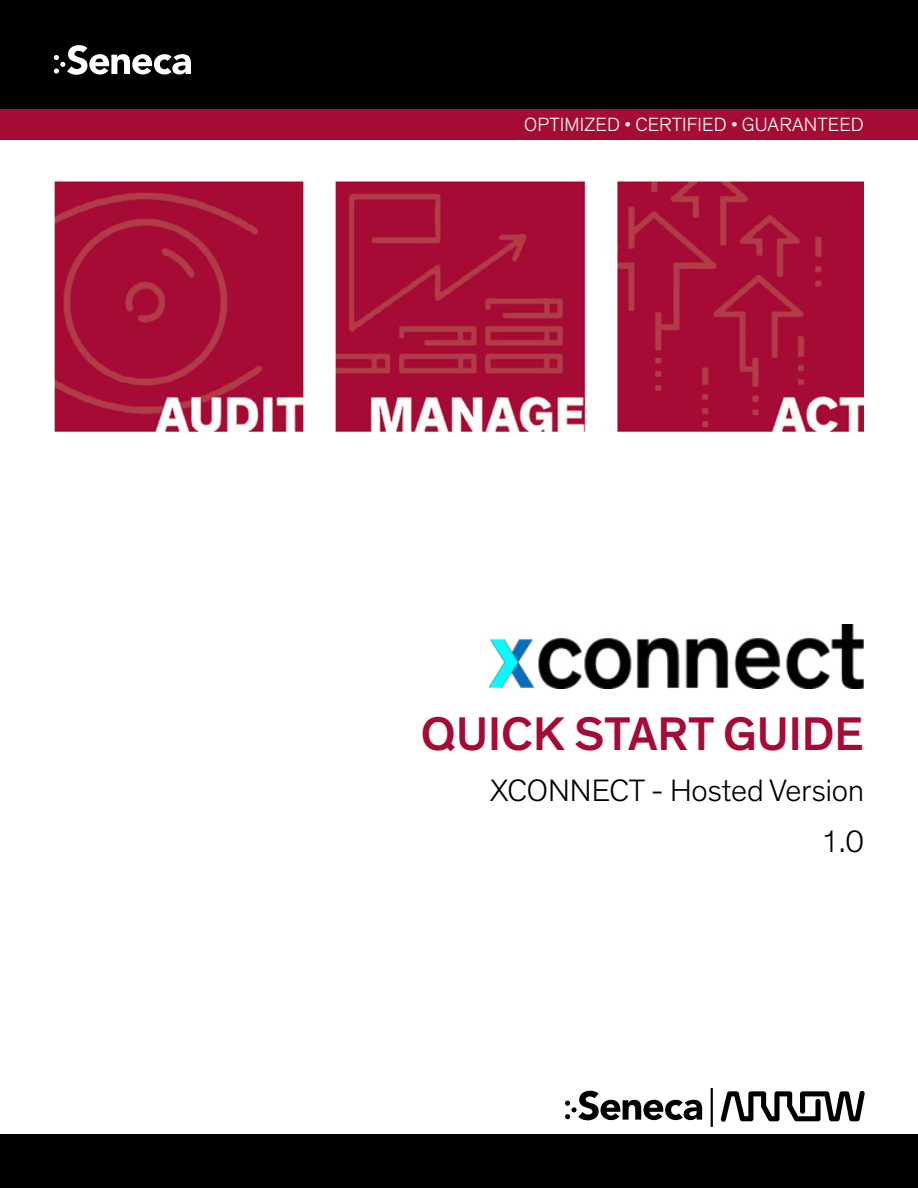
<style>
.page{position:relative;width:918px;height:1188px;background:#fff}
.page>*{position:absolute;margin:0;border:0;box-sizing:border-box;transform-origin:0 0}
.t1{font:500 48px "Theinhardt";color:#a40c35}
.t2{font:300 31.5px/51.3px "Theinhardt";color:#000;text-align:right}
.t3{font:300 19.5px "Theinhardt";letter-spacing:.01em;color:#fff}
</style>
<div class="page">
<div style="left:0;top:0;width:918px;height:136px;background:#000"></div>
<div style="left:0;top:1134px;width:918px;height:54px;background:#000"></div>
<img style="left:54px;top:181px;width:810px;height:251px">
<div style="left:0;top:109px;width:918px;height:30px;background:#a40c35"></div>
<svg style="left:54px;top:45px;width:137px;height:30px"></svg>
<img style="left:489px;top:624px;width:375px;height:64px">
<svg style="left:565px;top:1091px;width:137px;height:29px"></svg>
<svg style="left:721px;top:1091px;width:144px;height:31px"></svg>
<hr style="left:711px;top:1088px;width:2px;height:39px;background:#000">
<p class="t3" style="left:524px;top:113px;width:341px">OPTIMIZED • CERTIFIED • GUARANTEED</p>
<h1 class="t1" style="left:421px;top:705px;width:445px">QUICK START GUIDE</h1>
<h2 class="t2" style="left:490px;top:765px;width:375px">XCONNECT - Hosted Version<br>1.0</h2>
</div>
